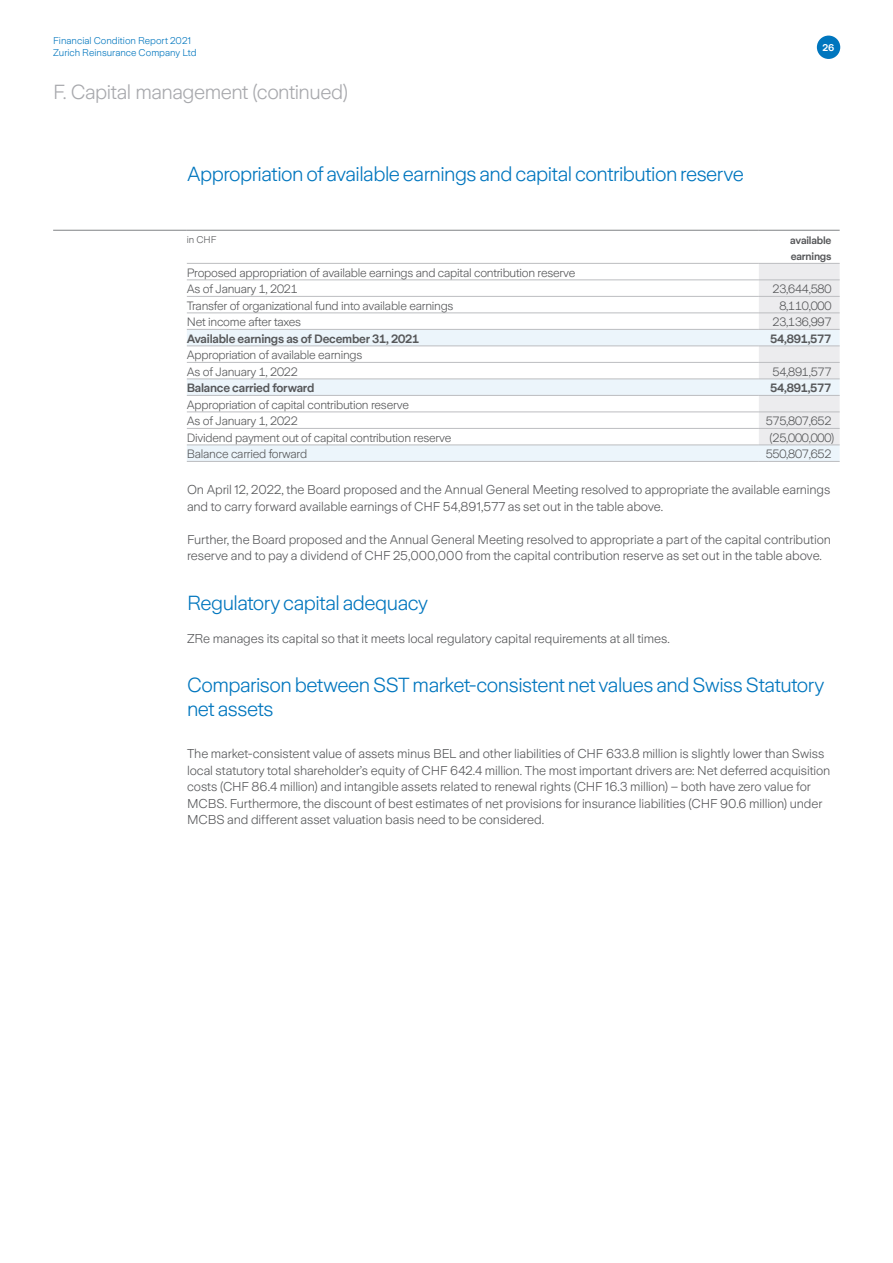
<style>
.page{position:relative;width:893px;height:1263px;background:#fff}
.page>*{position:absolute;margin:0;border:0;box-sizing:border-box;transform-origin:0 0}
.t1{font:300 20.25px/23.2px "Zurich Sans";letter-spacing:-.025em;color:#0076be}
.t2{font:300 20.25px "Zurich Sans";letter-spacing:-.025em;color:#a8a9ad}
.t3{font:300 12.75px/16.5px "Zurich Sans";letter-spacing:-.01em;color:#57585a}
.t4{font:300 12px/16.5px "Zurich Sans";letter-spacing:-.02em;color:#57585a}
.t5{font:600 12px "Zurich Sans";letter-spacing:-.02em;color:#57585a}
.t6{font:600 10.5px/16.5px "Zurich Sans";letter-spacing:-.02em;color:#57585a}
.t7{font:300 9.75px/11.2px "Zurich Sans";color:#0076be}
.t8{font:300 9.75px "Zurich Sans";color:#57585a}
.t9{font:600 9.75px "Zurich Sans";color:#fff}
</style>
<div class="page">
<div style="left:817px;top:36px;width:23px;height:23px;background:#0076be;border-radius:50%"></div>
<div style="left:759px;top:264px;width:81px;height:65px;background:#ececee"></div>
<svg style="left:187px;top:330px;width:653px;height:131px"></svg>
<hr style="left:53px;top:230px;width:134px;height:1px;background:#808285">
<hr style="left:187px;top:230px;width:572px;height:1px;background:#808285">
<hr style="left:759px;top:230px;width:81px;height:1px;background:#808285">
<hr style="left:187px;top:263px;width:572px;height:1px;background:#bcbdc0">
<hr style="left:759px;top:263px;width:81px;height:1px;background:#bcbdc0">
<hr style="left:187px;top:279px;width:572px;height:1px;background:#bcbdc0">
<hr style="left:759px;top:279px;width:81px;height:1px;background:#bcbdc0">
<hr style="left:187px;top:296px;width:572px;height:1px;background:#bcbdc0">
<hr style="left:759px;top:296px;width:81px;height:1px;background:#bcbdc0">
<hr style="left:187px;top:312px;width:572px;height:1px;background:#bcbdc0">
<hr style="left:759px;top:312px;width:81px;height:1px;background:#bcbdc0">
<hr style="left:187px;top:329px;width:572px;height:1px;background:#bcbdc0">
<hr style="left:759px;top:329px;width:81px;height:1px;background:#bcbdc0">
<hr style="left:187px;top:345px;width:572px;height:1px;background:#bcbdc0">
<hr style="left:759px;top:345px;width:81px;height:1px;background:#bcbdc0">
<hr style="left:187px;top:362px;width:572px;height:1px;background:#bcbdc0">
<hr style="left:759px;top:362px;width:81px;height:1px;background:#bcbdc0">
<hr style="left:187px;top:378px;width:572px;height:1px;background:#bcbdc0">
<hr style="left:759px;top:378px;width:81px;height:1px;background:#bcbdc0">
<hr style="left:187px;top:395px;width:572px;height:1px;background:#bcbdc0">
<hr style="left:759px;top:395px;width:81px;height:1px;background:#bcbdc0">
<hr style="left:187px;top:411px;width:572px;height:1px;background:#bcbdc0">
<hr style="left:759px;top:411px;width:81px;height:1px;background:#bcbdc0">
<hr style="left:187px;top:428px;width:572px;height:1px;background:#bcbdc0">
<hr style="left:759px;top:428px;width:81px;height:1px;background:#bcbdc0">
<hr style="left:187px;top:444px;width:572px;height:1px;background:#bcbdc0">
<hr style="left:759px;top:444px;width:81px;height:1px;background:#bcbdc0">
<hr style="left:187px;top:461px;width:572px;height:1px;background:#bcbdc0">
<hr style="left:759px;top:461px;width:81px;height:1px;background:#bcbdc0">
<p class="t7" style="left:53px;top:36px;width:145px">Financial Condition Report 2021<br>Zurich Reinsurance Company Ltd</p>
<p class="t9" style="left:823px;top:42px;width:13px">26</p>
<h1 class="t2" style="left:53px;top:81px;width:296px">F. Capital management (continued)</h1>
<h1 class="t1" style="left:187px;top:162px;width:558px">Appropriation of available earnings and capital contribution reserve</h1>
<p class="t8" style="left:187px;top:235px;width:31px">in CHF</p>
<p class="t6" style="left:790px;top:232px;width:43px">available earnings</p>
<p class="t4" style="left:187px;top:264px;width:390px">Proposed appropriation of available earnings and capital contribution reserve<br>As of January 1, 2021</p>
<p class="t4" style="left:772px;top:281px;width:60px">23,644,580</p>
<p class="t4" style="left:187px;top:297px;width:268px">Transfer of organizational fund into available earnings</p>
<p class="t4" style="left:779px;top:297px;width:54px">8,110,000</p>
<p class="t4" style="left:187px;top:314px;width:116px">Net income after taxes</p>
<p class="t4" style="left:772px;top:314px;width:61px">23,136,997</p>
<p class="t5" style="left:187px;top:332px;width:234px">Available earnings as of December 31, 2021</p>
<p class="t5" style="left:770px;top:332px;width:63px">54,891,577</p>
<p class="t4" style="left:187px;top:347px;width:177px">Appropriation of available earnings<br>As of January 1, 2022</p>
<p class="t4" style="left:772px;top:363px;width:60px">54,891,577</p>
<p class="t5" style="left:187px;top:381px;width:129px">Balance carried forward</p>
<p class="t5" style="left:770px;top:381px;width:63px">54,891,577</p>
<p class="t4" style="left:187px;top:396px;width:224px">Appropriation of capital contribution reserve<br>As of January 1, 2022</p>
<p class="t4" style="left:766px;top:413px;width:67px">575,807,652</p>
<p class="t4" style="left:187px;top:429px;width:266px">Dividend payment out of capital contribution reserve</p>
<p class="t4" style="left:770px;top:429px;width:66px">(25,000,000)</p>
<p class="t4" style="left:187px;top:446px;width:122px">Balance carried forward</p>
<p class="t4" style="left:766px;top:446px;width:67px">550,807,652</p>
<p class="t3" style="left:187px;top:482px;width:645px">On April 12, 2022, the Board proposed and the Annual General Meeting resolved to appropriate the available earnings and to carry forward available earnings of CHF 54,891,577 as set out in the table above.</p>
<p class="t3" style="left:187px;top:531px;width:645px">Further, the Board proposed and the Annual General Meeting resolved to appropriate a part of the capital contribution reserve and to pay a dividend of CHF 25,000,000 from the capital contribution reserve as set out in the table above.</p>
<h1 class="t1" style="left:187px;top:591px;width:243px">Regulatory capital adequacy</h1>
<p class="t3" style="left:187px;top:630px;width:484px">ZRe manages its capital so that it meets local regulatory capital requirements at all times.</p>
<h1 class="t1" style="left:187px;top:674px;width:639px">Comparison between SST market-consistent net values and Swiss Statutory net assets</h1>
<p class="t3" style="left:187px;top:746px;width:645px">The market-consistent value of assets minus BEL and other liabilities of CHF 633.8 million is slightly lower than Swiss local statutory total shareholder’s equity of CHF 642.4 million. The most important drivers are: Net deferred acquisition costs (CHF 86.4 million) and intangible assets related to renewal rights (CHF 16.3 million) – both have zero value for MCBS. Furthermore, the discount of best estimates of net provisions for insurance liabilities (CHF 90.6 million) under MCBS and different asset valuation basis need to be considered.</p>
</div>
